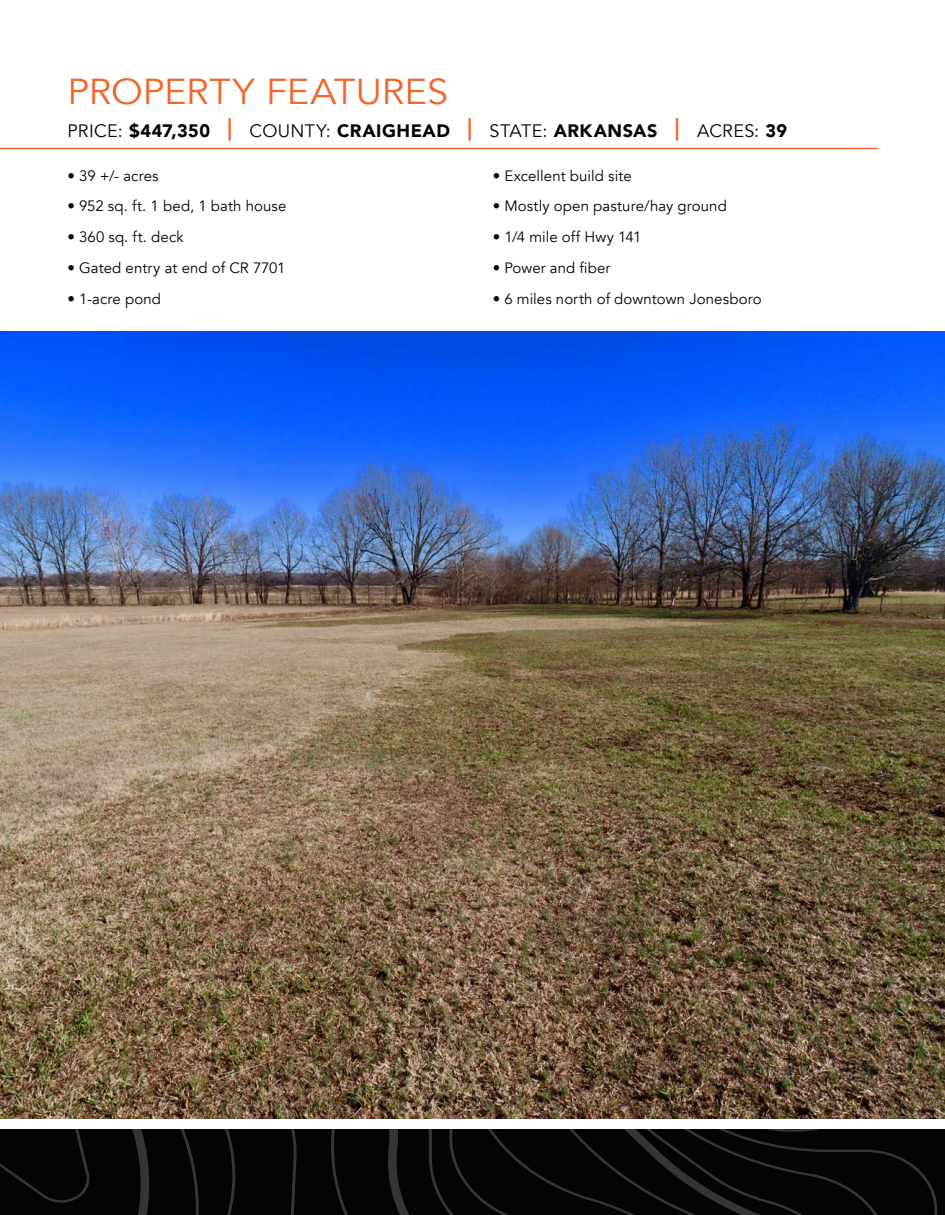
<style>
.page{position:relative;width:945px;height:1215px;background:#fff}
.page>*{position:absolute;margin:0;border:0;box-sizing:border-box;transform-origin:0 0}
.t1{font:36px "Avenir";color:#f2662a;scale:1.05 1}
.t2{font:900 18px "Avenir";letter-spacing:.025em;color:#040503}
.t3{font:15px "Avenir";letter-spacing:.005em;color:#040503}
.s1{font-weight:400}
.s2{font-size:22.5px;color:#f2662a}
</style>
<div class="page">
<img style="left:0;top:331px;width:945px;height:787px">
<hr style="left:0;top:148px;width:878px;height:1px;background:#f2662a">
<svg style="left:0;top:1129px;width:945px;height:86px;background:#080907"></svg>
<p class="t1" style="left:68px;top:70px;width:364px">PROPERTY FEATURES</p>
<p class="t2" style="left:68px;top:115px;width:721px"><span class="s1">PRICE:</span> $447,350 <span class="s2">|</span> <span class="s1">COUNTY:</span> CRAIGHEAD <span class="s2">|</span> <span class="s1">STATE:</span> ARKANSAS <span class="s2">|</span> <span class="s1">ACRES:</span> 39</p>
<p class="t3" style="left:68px;top:166px;width:93px">• 39 +/- acres</p>
<p class="t3" style="left:68px;top:197px;width:221px">• 952 sq. ft. 1 bed, 1 bath house</p>
<p class="t3" style="left:68px;top:228px;width:118px">• 360 sq. ft. deck</p>
<p class="t3" style="left:68px;top:259px;width:219px">• Gated entry at end of CR 7701</p>
<p class="t3" style="left:68px;top:289px;width:95px">• 1-acre pond</p>
<p class="t3" style="left:493px;top:166px;width:140px">• Excellent build site</p>
<p class="t3" style="left:493px;top:197px;width:236px">• Mostly open pasture/hay ground</p>
<p class="t3" style="left:493px;top:228px;width:150px">• 1/4 mile off Hwy 141</p>
<p class="t3" style="left:493px;top:259px;width:119px">• Power and fiber</p>
<p class="t3" style="left:493px;top:289px;width:270px">• 6 miles north of downtown Jonesboro</p>
</div>
